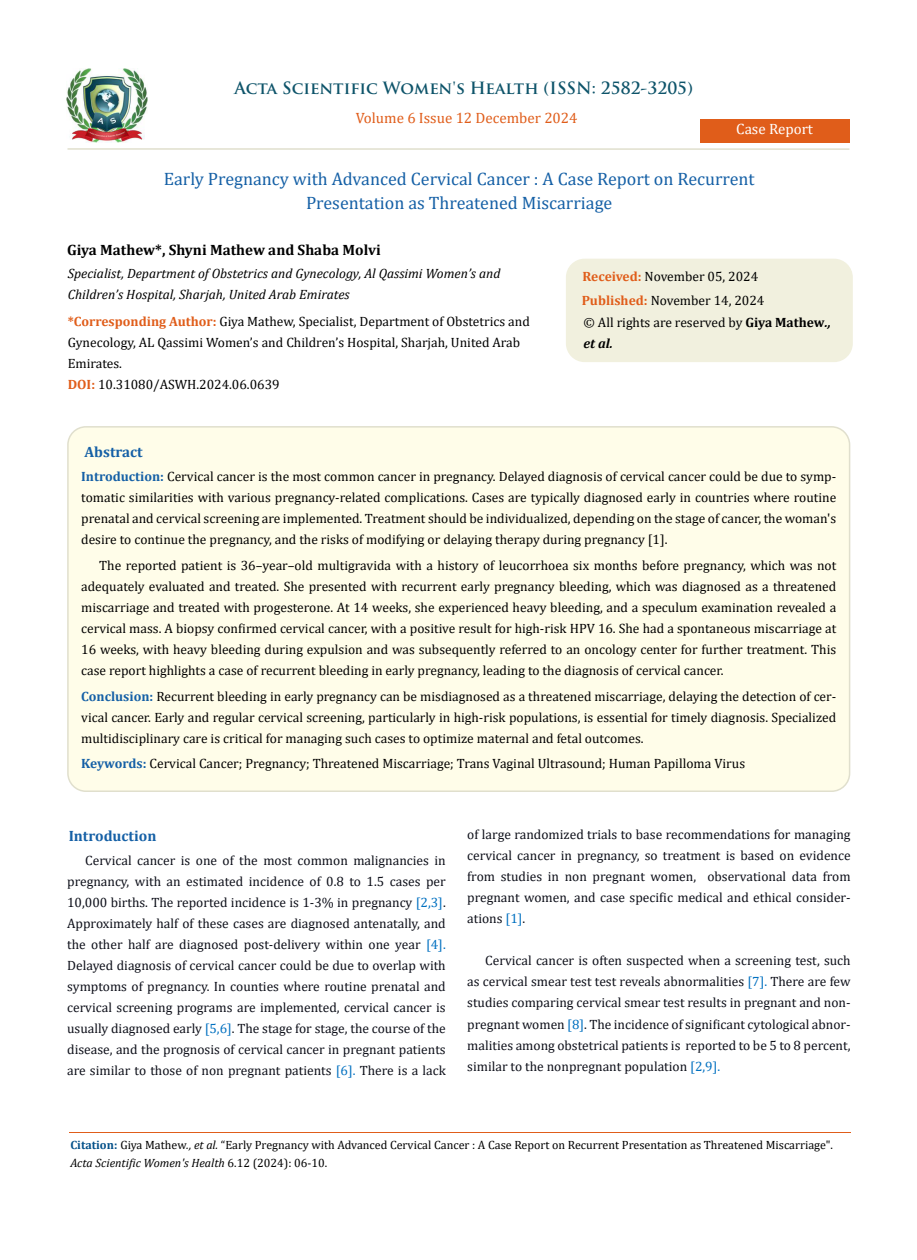
<style>
.page{position:relative;width:917px;height:1260px;background:#fff}
.page>*{position:absolute;margin:0;border:0;box-sizing:border-box;transform-origin:0 0}
.t1{font:18px/24px "Cambria";color:#1560a6;text-align:center}
.t2{font:700 16.5px "Trajan Pro";color:#0e546a}
.t3{font:700 15px "Cambria";color:#000}
.t4{font:15px "Cambria";color:#e05d1a}
.t5{font:700 15px "Cambria";color:#1560a6}
.t6{font:15px "Cambria";color:#fff}
.t7{font:13.5px/21px "Cambria";color:#000}
.t8{font:13.5px/21px "Cambria";color:#0e101a;text-align:justify}
.t9{font:italic 13.5px/21px "Cambria";color:#000}
.t10{font:12px/18px "Cambria";color:#000}
.s1{font-weight:700;color:#e05d1a}
.s2{font-weight:700}
.s3{font-weight:700;font-style:italic}
.s4{font-weight:700;color:#1560a6}
.s5{color:#0070c0}
.s6{font-weight:700;color:#035089}
.s7{font-style:italic}
</style>
<div class="page">
<img style="left:67px;top:68px;width:80px;height:74px">
<div style="left:699px;top:119px;width:150px;height:23px;background:#e05d1a"></div>
<div style="left:566px;top:259px;width:286px;height:102px;background:#f1f0de;border-radius:18px"></div>
<div style="left:566px;top:259px;width:286px;height:103px;border:2px solid #f1f0de;border-radius:18px"></div>
<div style="left:68px;top:427px;width:781px;height:364px;background:#fffde9;border-radius:18px"></div>
<div style="left:67px;top:426px;width:783px;height:366px;border:2px solid #e0dfcd;border-radius:18px"></div>
<hr style="left:67px;top:148px;width:782px;height:2px;background:#e0dfcd">
<hr style="left:69px;top:1132px;width:781px;height:1px;background:#e05d1a">
<p class="t2" style="left:234px;top:77px;width:460px">Acta Scientific Women's Health (ISSN: 2582-3205)</p>
<p class="t4" style="left:356px;top:109px;width:223px">Volume 6 Issue 12 December 2024</p>
<p class="t6" style="left:736px;top:120px;width:78px">Case Report</p>
<h1 class="t1" style="left:164px;top:166px;width:592px">Early Pregnancy with Advanced Cervical Cancer : A Case Report on Recurrent<br>Presentation as Threatened Miscarriage</h1>
<p class="t3" style="left:67px;top:239px;width:315px">Giya Mathew*, Shyni Mathew and Shaba Molvi</p>
<p class="t9" style="left:68px;top:263px;width:434px">Specialist, Department of Obstetrics and Gynecology, Al Qassimi Women’s and<br>Children’s Hospital, Sharjah, United Arab Emirates</p>
<p class="t7" style="left:68px;top:311px;width:463px"><span class="s1">*Corresponding Author:</span> Giya Mathew, Specialist, Department of Obstetrics and<br>Gynecology, AL Qassimi Women’s and Children’s Hospital, Sharjah, United Arab<br>Emirates.</p>
<p class="t7" style="left:68px;top:374px;width:213px"><span class="s1">DOI:</span> 10.31080/ASWH.2024.06.0639</p>
<p class="t7" style="left:581px;top:264px;width:184px;line-height:24.5px"><span class="s1">Received:</span> November 05, 2024<br><span class="s1">Published:</span> November 14, 2024</p>
<p class="t7" style="left:583px;top:312px;width:249px">© All rights are reserved by <span class="s2">Giya Mathew</span><span class="s3">., et al.</span></p>
<p class="t5" style="left:85px;top:441px;width:60px">Abstract</p>
<p class="t7" style="left:81px;top:466px;width:756px;text-align:justify"><span class="s4">Introduction:</span> Cervical cancer is the most common cancer in pregnancy. Delayed diagnosis of cervical cancer could be due to symp&shy;tomatic similarities with various pregnancy-related complications. Cases are typically diagnosed early in countries where routine prenatal and cervical screening are implemented. Treatment should be individualized, depending on the stage of cancer, the woman's desire to continue the pregnancy, and the risks of modifying or delaying therapy during pregnancy [1].</p>
<p class="t7" style="left:81px;top:555px;width:756px;text-align:justify;text-indent:18px">The reported patient is 36–year–old multigravida with a history of leucorrhoea six months before pregnancy, which was not adequately evaluated and treated. She presented with recurrent early pregnancy bleeding, which was diagnosed as a threatened miscarriage and treated with progesterone. At 14 weeks, she experienced heavy bleeding, and a speculum examination revealed a cervical mass. A biopsy confirmed cervical cancer, with a positive result for high-risk HPV 16. She had a spontaneous miscarriage at 16 weeks, with heavy bleeding during expulsion and was subsequently referred to an oncology center for further treatment. This case report highlights a case of recurrent bleeding in early pregnancy, leading to the diagnosis of cervical cancer.</p>
<p class="t7" style="left:81px;top:685px;width:756px;text-align:justify"><span class="s4">Conclusion:</span> Recurrent bleeding in early pregnancy can be misdiagnosed as a threatened miscarriage, delaying the detection of cer&shy;vical cancer. Early and regular cervical screening, particularly in high-risk populations, is essential for timely diagnosis. Specialized multidisciplinary care is critical for managing such cases to optimize maternal and fetal outcomes.</p>
<p class="t7" style="left:81px;top:753px;width:665px"><span class="s4">Keywords:</span> Cervical Cancer; Pregnancy; Threatened Miscarriage; Trans Vaginal Ultrasound; Human Papilloma Virus</p>
<p class="t5" style="left:69px;top:825px;width:89px">Introduction</p>
<p class="t8" style="left:67px;top:849px;width:380px;text-indent:18px">Cervical cancer is one of the most common malignancies in pregnancy, with an estimated incidence of 0.8 to 1.5 cases per 10,000 births. The reported incidence is 1-3% in pregnancy <span class="s5">[2,3]</span>.<br>Approximately half of these cases are diagnosed antenatally, and the other half are diagnosed post-delivery within one year <span class="s5">[4].<br></span>Delayed diagnosis of cervical cancer could be due to overlap with symptoms of pregnancy. In counties where routine prenatal and cervical screening programs are implemented, cervical cancer is usually diagnosed early <span class="s5">[5,6]</span>. The stage for stage, the course of the disease, and the prognosis of cervical cancer in pregnant patients are similar to those of non pregnant patients <span class="s5">[6].</span> There is a lack</p>
<p class="t8" style="left:467px;top:824px;width:385px">of large randomized trials to base recommendations for managing cervical cancer in pregnancy, so treatment is based on evidence from studies in non pregnant women, observational data from pregnant women, and case specific medical and ethical consider&shy;ations <span class="s5">[1]</span>.</p>
<p class="t8" style="left:467px;top:950px;width:385px;text-indent:18px">Cervical cancer is often suspected when a screening test, such as cervical smear test test reveals abnormalities <span class="s5">[7].</span> There are few studies comparing cervical smear test results in pregnant and non&shy;pregnant women <span class="s5">[8]</span>. The incidence of significant cytological abnor&shy;malities among obstetrical patients is reported to be 5 to 8 percent, similar to the nonpregnant population <span class="s5">[2,9].</span></p>
<p class="t10" style="left:70px;top:1136px;width:764px"><span class="s6">Citation:</span> Giya Mathew<span class="s7">., et al.</span> “Early Pregnancy with Advanced Cervical Cancer : A Case Report on Recurrent Presentation as Threatened Miscarriage".<br><span class="s7">Acta Scientific Women's Health</span> 6.12 (2024): 06-10.</p>
</div>
